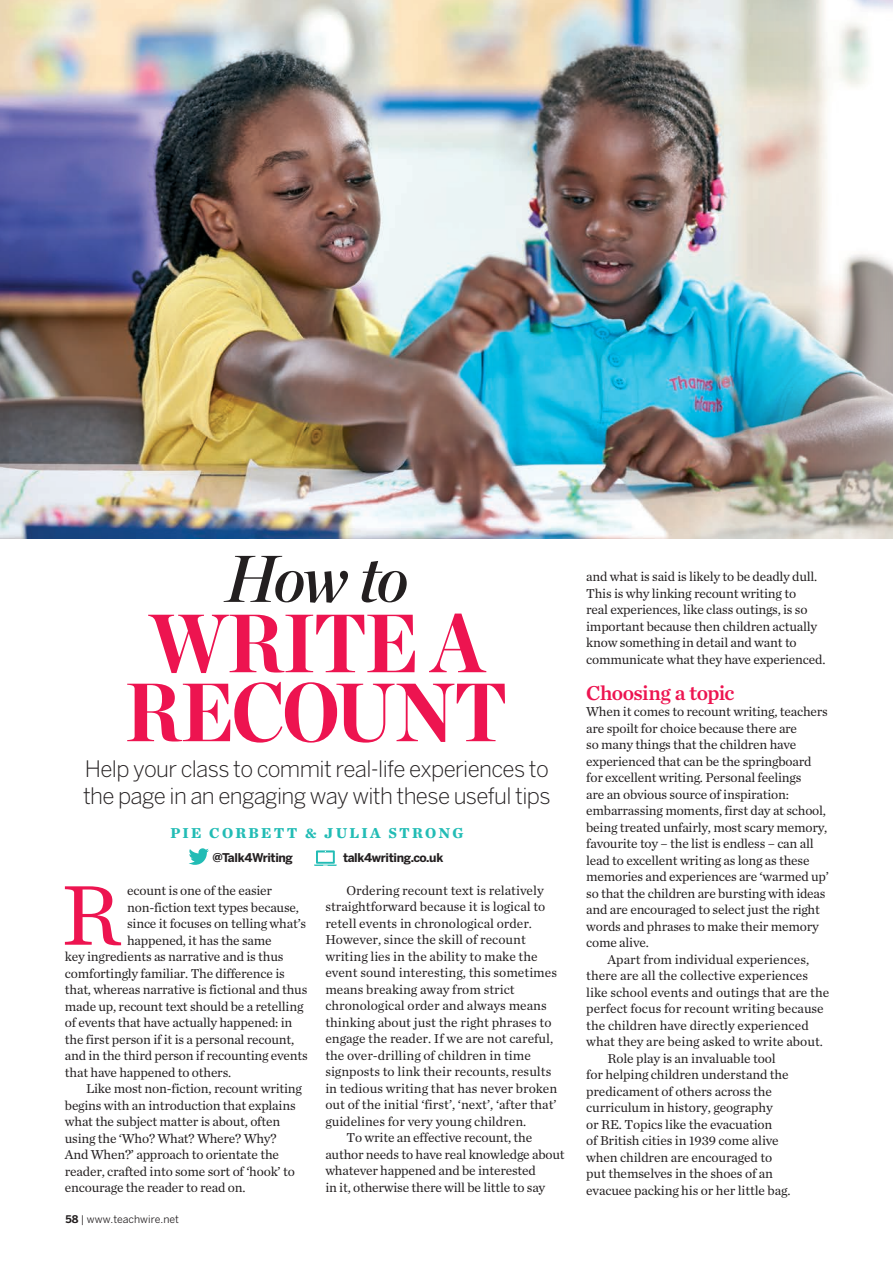
<style>
.page{position:relative;width:893px;height:1263px;background:#fff}
.page>*{position:absolute;margin:0;border:0;box-sizing:border-box;transform-origin:0 0}
.t1{font:88.8px "Chronicle Text G1";color:#ed1450}
.t2{font:900 82.5px/69px "Chronicle Display";letter-spacing:-.035em;color:#ed1450;scale:.9 1}
.t3{font:italic 66px "Chronicle Disp Cond Semi";color:#231f20;scale:1.1 1}
.t4{font:300 22.5px/27px "Benton Sans";letter-spacing:-.03em;color:#231f20}
.t5{font:21px "Chronicle Text G1 Semi";letter-spacing:-.025em;color:#ed1450}
.t6{font:700 15px "Chronicle Text G1";letter-spacing:.15em;color:#22bcb5}
.t7{font:13.5px/16.5px "Chronicle Text G1";letter-spacing:-.015em;color:#231f20}
.t8{font:700 12px "Benton Sans";letter-spacing:-.03em;color:#231f20}
.t9{font:10.5px "Benton Sans";color:#231f20}
.s1{font-weight:700}
</style>
<div class="page">
<img style="left:0;top:0;width:893px;height:539px">
<svg style="left:314px;top:850px;width:23px;height:16px"></svg>
<svg style="left:189px;top:848px;width:20px;height:17px"></svg>
<p class="t3" style="left:225px;top:527px;width:168px">How to</p>
<p class="t2" style="left:125px;top:603px;width:427px">WRITE A<br>RECOUNT</p>
<p class="t4" style="left:83px;top:755px;width:469px">Help your class to commit real-life experiences to the page in an engaging way with these useful tips</p>
<p class="t6" style="left:170px;top:821px;width:294px">PIE CORBETT &amp; JULIA STRONG</p>
<p class="t8" style="left:212px;top:851px;width:82px">@Talk4Writing</p>
<p class="t8" style="left:343px;top:851px;width:102px">talk4writing.co.uk</p>
<p class="t1" style="left:61px;top:848px;width:61px">R</p>
<p class="t7" style="left:127px;top:882px;width:146px">ecount is one of the easier</p>
<p class="t7" style="left:127px;top:898px;width:173px">non-fiction text types because,</p>
<p class="t7" style="left:127px;top:915px;width:181px">since it focuses on telling what’s</p>
<p class="t7" style="left:127px;top:931px;width:146px">happened, it has the same</p>
<p class="t7" style="left:65px;top:948px;width:220px">key ingredients as narrative and is thus</p>
<p class="t7" style="left:65px;top:964px;width:221px">comfortingly familiar. The difference is</p>
<p class="t7" style="left:65px;top:981px;width:244px">that, whereas narrative is fictional and thus</p>
<p class="t7" style="left:65px;top:997px;width:240px">made up, recount text should be a retelling</p>
<p class="t7" style="left:65px;top:1014px;width:229px">of events that have actually happened: in</p>
<p class="t7" style="left:65px;top:1030px;width:231px">the first person if it is a personal recount,</p>
<p class="t7" style="left:65px;top:1047px;width:244px">and in the third person if recounting events</p>
<p class="t7" style="left:65px;top:1063px;width:168px">that have happened to others.</p>
<p class="t7" style="left:86px;top:1080px;width:217px">Like most non-fiction, recount writing</p>
<p class="t7" style="left:65px;top:1096px;width:232px">begins with an introduction that explains</p>
<p class="t7" style="left:65px;top:1113px;width:217px">what the subject matter is about, often</p>
<p class="t7" style="left:65px;top:1129px;width:213px">using the ‘Who? What? Where? Why?</p>
<p class="t7" style="left:65px;top:1146px;width:216px">And When?’ approach to orientate the</p>
<p class="t7" style="left:65px;top:1162px;width:231px">reader, crafted into some sort of ‘hook’ to</p>
<p class="t7" style="left:65px;top:1179px;width:182px">encourage the reader to read on.</p>
<p class="t9" style="left:65px;top:1213px;width:115px"><span class="s1">58</span> | www.teachwire.net</p>
<p class="t7" style="left:346px;top:881px;width:199px">Ordering recount text is relatively</p>
<p class="t7" style="left:325px;top:898px;width:222px">straightforward because it is logical to</p>
<p class="t7" style="left:325px;top:914px;width:208px">retell events in chronological order.</p>
<p class="t7" style="left:325px;top:931px;width:202px">However, since the skill of recount</p>
<p class="t7" style="left:325px;top:947px;width:214px">writing lies in the ability to make the</p>
<p class="t7" style="left:325px;top:964px;width:233px">event sound interesting, this sometimes</p>
<p class="t7" style="left:325px;top:980px;width:191px">means breaking away from strict</p>
<p class="t7" style="left:325px;top:997px;width:223px">chronological order and always means</p>
<p class="t7" style="left:325px;top:1013px;width:228px">thinking about just the right phrases to</p>
<p class="t7" style="left:325px;top:1030px;width:229px">engage the reader. If we are not careful,</p>
<p class="t7" style="left:325px;top:1046px;width:207px">the over-drilling of children in time</p>
<p class="t7" style="left:325px;top:1063px;width:227px">signposts to link their recounts, results</p>
<p class="t7" style="left:325px;top:1079px;width:233px">in tedious writing that has never broken</p>
<p class="t7" style="left:325px;top:1096px;width:233px">out of the initial ‘first’, ‘next’, ‘after that’</p>
<p class="t7" style="left:325px;top:1112px;width:202px">guidelines for very young children.</p>
<p class="t7" style="left:346px;top:1129px;width:187px">To write an effective recount, the</p>
<p class="t7" style="left:325px;top:1145px;width:241px">author needs to have real knowledge about</p>
<p class="t7" style="left:325px;top:1162px;width:212px">whatever happened and be interested</p>
<p class="t7" style="left:325px;top:1178px;width:221px">in it, otherwise there will be little to say</p>
<p class="t7" style="left:586px;top:568px;width:241px">and what is said is likely to be deadly dull.<br>This is why linking recount writing to<br>real experiences, like class outings, is so important because then children actually know something in detail and want to communicate what they have experienced.</p>
<p class="t5" style="left:586px;top:676px;width:150px">Choosing a topic</p>
<p class="t7" style="left:586px;top:703px;width:243px">When it comes to recount writing, teachers</p>
<p class="t7" style="left:586px;top:719px;width:212px">are spoilt for choice because there are</p>
<p class="t7" style="left:586px;top:736px;width:212px">so many things that the children have</p>
<p class="t7" style="left:586px;top:752px;width:227px">experienced that can be the springboard</p>
<p class="t7" style="left:586px;top:769px;width:217px">for excellent writing. Personal feelings</p>
<p class="t7" style="left:586px;top:785px;width:204px">are an obvious source of inspiration:</p>
<p class="t7" style="left:586px;top:802px;width:241px">embarrassing moments, first day at school,</p>
<p class="t7" style="left:586px;top:818px;width:243px">being treated unfairly, most scary memory,</p>
<p class="t7" style="left:586px;top:835px;width:229px">favourite toy – the list is endless – can all</p>
<p class="t7" style="left:586px;top:851px;width:225px">lead to excellent writing as long as these</p>
<p class="t7" style="left:586px;top:868px;width:244px">memories and experiences are ‘warmed up’</p>
<p class="t7" style="left:586px;top:884px;width:241px">so that the children are bursting with ideas</p>
<p class="t7" style="left:586px;top:901px;width:235px">and are encouraged to select just the right</p>
<p class="t7" style="left:586px;top:917px;width:234px">words and phrases to make their memory</p>
<p class="t7" style="left:586px;top:934px;width:64px">come alive.</p>
<p class="t7" style="left:607px;top:950px;width:203px">Apart from individual experiences,</p>
<p class="t7" style="left:586px;top:967px;width:223px">there are all the collective experiences</p>
<p class="t7" style="left:586px;top:983px;width:244px">like school events and outings that are the</p>
<p class="t7" style="left:586px;top:1000px;width:239px">perfect focus for recount writing because</p>
<p class="t7" style="left:586px;top:1016px;width:224px">the children have directly experienced</p>
<p class="t7" style="left:586px;top:1033px;width:238px">what they are being asked to write about.</p>
<p class="t7" style="left:607px;top:1049px;width:170px">Role play is an invaluable tool</p>
<p class="t7" style="left:586px;top:1066px;width:204px">for helping children understand the</p>
<p class="t7" style="left:586px;top:1082px;width:187px">predicament of others across the</p>
<p class="t7" style="left:586px;top:1099px;width:188px">curriculum in history, geography</p>
<p class="t7" style="left:586px;top:1115px;width:188px">or RE. Topics like the evacuation</p>
<p class="t7" style="left:586px;top:1132px;width:194px">of British cities in 1939 come alive</p>
<p class="t7" style="left:586px;top:1148px;width:187px">when children are encouraged to</p>
<p class="t7" style="left:586px;top:1165px;width:188px">put themselves in the shoes of an</p>
<p class="t7" style="left:586px;top:1181px;width:206px">evacuee packing his or her little bag.</p>
</div>
